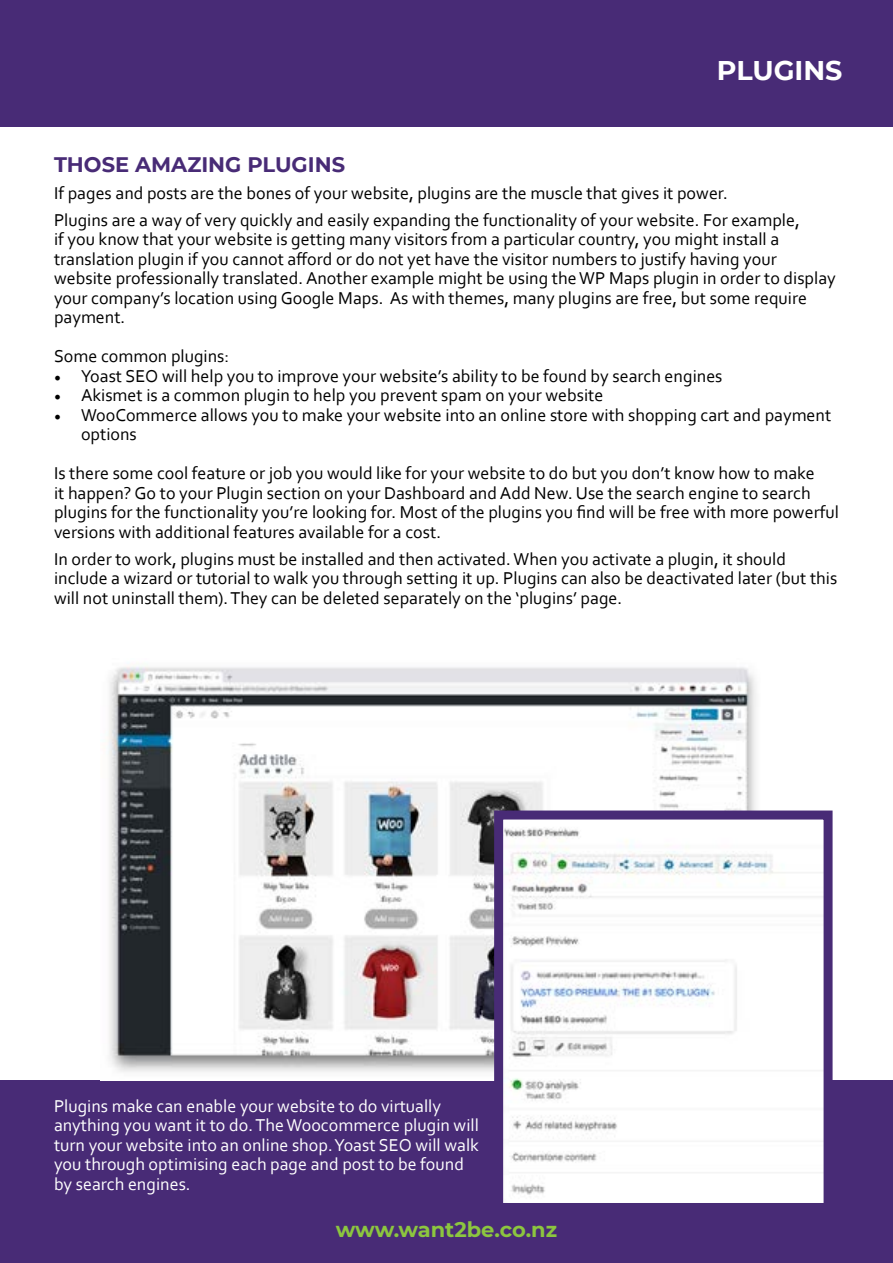
<style>
.page{position:relative;width:893px;height:1263px;background:#fff}
.page>*{position:absolute;margin:0;border:0;box-sizing:border-box;transform-origin:0 0}
.t1{font:700 27px "Montserrat";color:#fff}
.t2{font:700 21px "Montserrat";color:#482b76}
.t3{font:700 21px "Montserrat";color:#8cc63f}
.t4{font:18px/19.5px "Corbel";color:#000}
.t5{font:18px/19.5px "Corbel";color:#fff}
.s1{font-family:"Minion Pro"}
</style>
<div class="page">
<div style="left:0;top:0;width:893px;height:126px;background:#482b76"></div>
<div style="left:0;top:1209px;width:893px;height:54px;background:#482b76"></div>
<div style="left:0;top:1080px;width:893px;height:129px;background:#482b76"></div>
<img style="left:108px;top:666px;width:648px;height:406px">
<img style="left:504px;top:820px;width:318px;height:382px">
<div style="left:494px;top:810px;width:338px;height:402px;border:9px solid #482b76"></div>
<h1 class="t1" style="left:717px;top:51px;width:127px">PLUGINS</h1>
<p class="t2" style="left:54px;top:149px;width:293px">THOSE AMAZING PLUGINS</p>
<p class="t4" style="left:54px;top:179px;width:747px;line-height:27px">If pages and posts are the bones of your website, plugins are the muscle that gives it power.<br>Plugins are a way of very quickly and easily expanding the functionality of your website. For example,</p>
<p class="t4" style="left:54px;top:229px;width:783px">if you know that your website is getting many visitors from a particular country, you might install a translation plugin if you cannot afford or do not yet have the visitor numbers to justify having your website professionally translated. Another example might be using the WP Maps plugin in order to display your company’s location using Google Maps. As with themes, many plugins are free, but some require payment.</p>
<p class="t4" style="left:54px;top:346px;width:177px">Some common plugins:</p>
<p class="t4" style="left:54px;top:366px;width:670px"><span class="s1">•</span> Yoast SEO will help you to improve your website’s ability to be found by search engines</p>
<p class="t4" style="left:54px;top:385px;width:551px"><span class="s1">•</span> Akismet is a common plugin to help you prevent spam on your website</p>
<p class="t4" style="left:81px;top:405px;width:752px;text-indent:-27px"><span class="s1">•</span> WooCommerce allows you to make your website into an online store with shopping cart and payment options</p>
<p class="t4" style="left:54px;top:463px;width:786px">Is there some cool feature or job you would like for your website to do but you don’t know how to make<br>it happen? Go to your Plugin section on your Dashboard and Add New. Use the search engine to search plugins for the functionality you’re looking for. Most of the plugins you find will be free with more powerful versions with additional features available for a cost.</p>
<p class="t4" style="left:54px;top:549px;width:785px">In order to work, plugins must be installed and then activated. When you activate a plugin, it should include a wizard or tutorial to walk you through setting it up. Plugins can also be deactivated later (but this will not uninstall them). They can be deleted separately on the ‘plugins’ page.</p>
<p class="t5" style="left:54px;top:1096px;width:426px">Plugins make can enable your website to do virtually anything you want it to do. The Woocommerce plugin will turn your website into an online shop. Yoast SEO will walk you through optimising each page and post to be found by search engines.</p>
<p class="t3" style="left:336px;top:1214px;width:223px">www.want2be.co.nz</p>
</div>
